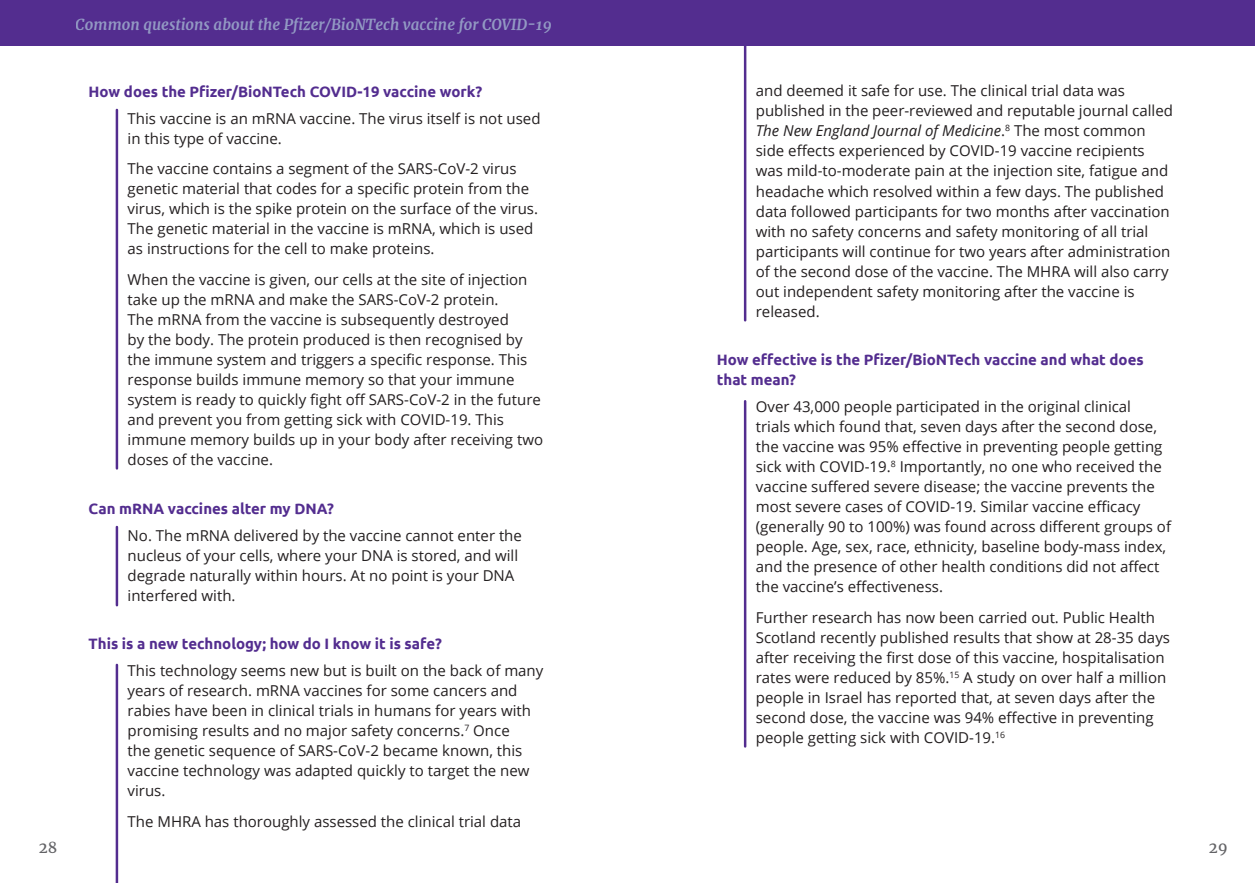
<style>
.page{position:relative;width:1255px;height:883px;background:#fff}
.page>*{position:absolute;margin:0;border:0;box-sizing:border-box;transform-origin:0 0}
.t1{font:15px/20px "Open Sans";color:#231f20}
.Question_titles{font:700 15px/20px "Ubuntu";color:#532d8f}
.t2{font:italic 700 15px "Merriweather";color:#bfe5e8}
.t3{font:15px "Merriweather";color:#636366}
.s1{font-style:italic}
</style>
<div class="page">
<hr style="left:116px;top:110px;width:2px;height:358px;background:#532d8f">
<hr style="left:116px;top:527px;width:2px;height:78px;background:#532d8f">
<hr style="left:116px;top:664px;width:2px;height:218px;background:#532d8f">
<div style="left:0;top:0;width:1254px;height:45px;background:#532d8f"></div>
<hr style="left:744px;top:0;width:2px;height:320px;background:#532d8f">
<hr style="left:744px;top:401px;width:2px;height:345px;background:#532d8f">
<p class="t2" style="left:76px;top:15px;width:477px">Common questions about the Pfizer/BioNTech vaccine for COVID-19</p>
<p class="t3" style="left:39px;top:837px;width:20px">28</p>
<p class="Question_titles" style="left:89px;top:81px;width:395px">How does the Pfizer/BioNTech COVID-19 vaccine work?</p>
<p class="t1" style="left:128px;top:108px;width:414px">This vaccine is an mRNA vaccine. The virus itself is not used in this type of vaccine.</p>
<p class="t1" style="left:128px;top:158px;width:412px">The vaccine contains a segment of the SARS-CoV-2 virus genetic material that codes for a specific protein from the virus, which is the spike protein on the surface of the virus.<br>The genetic material in the vaccine is mRNA, which is used as instructions for the cell to make proteins.</p>
<p class="t1" style="left:128px;top:269px;width:417px">When the vaccine is given, our cells at the site of injection take up the mRNA and make the SARS-CoV-2 protein.<br>The mRNA from the vaccine is subsequently destroyed<br>by the body. The protein produced is then recognised by the immune system and triggers a specific response. This response builds immune memory so that your immune system is ready to quickly fight off SARS-CoV-2 in the future and prevent you from getting sick with COVID-19. This immune memory builds up in your body after receiving two doses of the vaccine.</p>
<p class="Question_titles" style="left:89px;top:498px;width:247px">Can mRNA vaccines alter my DNA?</p>
<p class="t1" style="left:128px;top:524px;width:396px">No. The mRNA delivered by the vaccine cannot enter the nucleus of your cells, where your DNA is stored, and will degrade naturally within hours. At no point is your DNA interfered with.</p>
<p class="Question_titles" style="left:89px;top:633px;width:355px">This is a new technology; how do I know it is safe?</p>
<p class="t1" style="left:128px;top:660px;width:417px">This technology seems new but is built on the back of many years of research. mRNA vaccines for some cancers and rabies have been in clinical trials in humans for years with promising results and no major safety concerns.<sup>7</sup> Once<br>the genetic sequence of SARS-CoV-2 became known, this vaccine technology was adapted quickly to target the new virus.</p>
<p class="t1" style="left:128px;top:811px;width:395px">The MHRA has thoroughly assessed the clinical trial data</p>
<p class="t1" style="left:755px;top:81px;width:418px">and deemed it safe for use. The clinical trial data was published in the peer-reviewed and reputable journal called <span class="s1">The New England Journal of Medicine</span>.<sup>8</sup> The most common side effects experienced by COVID-19 vaccine recipients was mild-to-moderate pain at the injection site, fatigue and headache which resolved within a few days. The published data followed participants for two months after vaccination with no safety concerns and safety monitoring of all trial participants will continue for two years after administration of the second dose of the vaccine. The MHRA will also carry out independent safety monitoring after the vaccine is released.</p>
<p class="Question_titles" style="left:716px;top:349px;width:428px">How effective is the Pfizer/BioNTech vaccine and what does that mean?</p>
<p class="t1" style="left:755px;top:396px;width:417px">Over 43,000 people participated in the original clinical<br>trials which found that, seven days after the second dose, the vaccine was 95% effective in preventing people getting sick with COVID-19.<sup>8</sup> Importantly, no one who received the vaccine suffered severe disease; the vaccine prevents the most severe cases of COVID-19. Similar vaccine efficacy (generally 90 to 100%) was found across different groups of people. Age, sex, race, ethnicity, baseline body-mass index, and the presence of other health conditions did not affect the vaccine’s effectiveness.</p>
<p class="t1" style="left:755px;top:607px;width:416px">Further research has now been carried out. Public Health Scotland recently published results that show at 28-35 days after receiving the first dose of this vaccine, hospitalisation rates were reduced by 85%.<sup>15</sup> A study on over half a million people in Israel has reported that, at seven days after the second dose, the vaccine was 94% effective in preventing people getting sick with COVID-19.<sup>16</sup></p>
<p class="t3" style="left:1208px;top:837px;width:20px">29</p>
</div>
